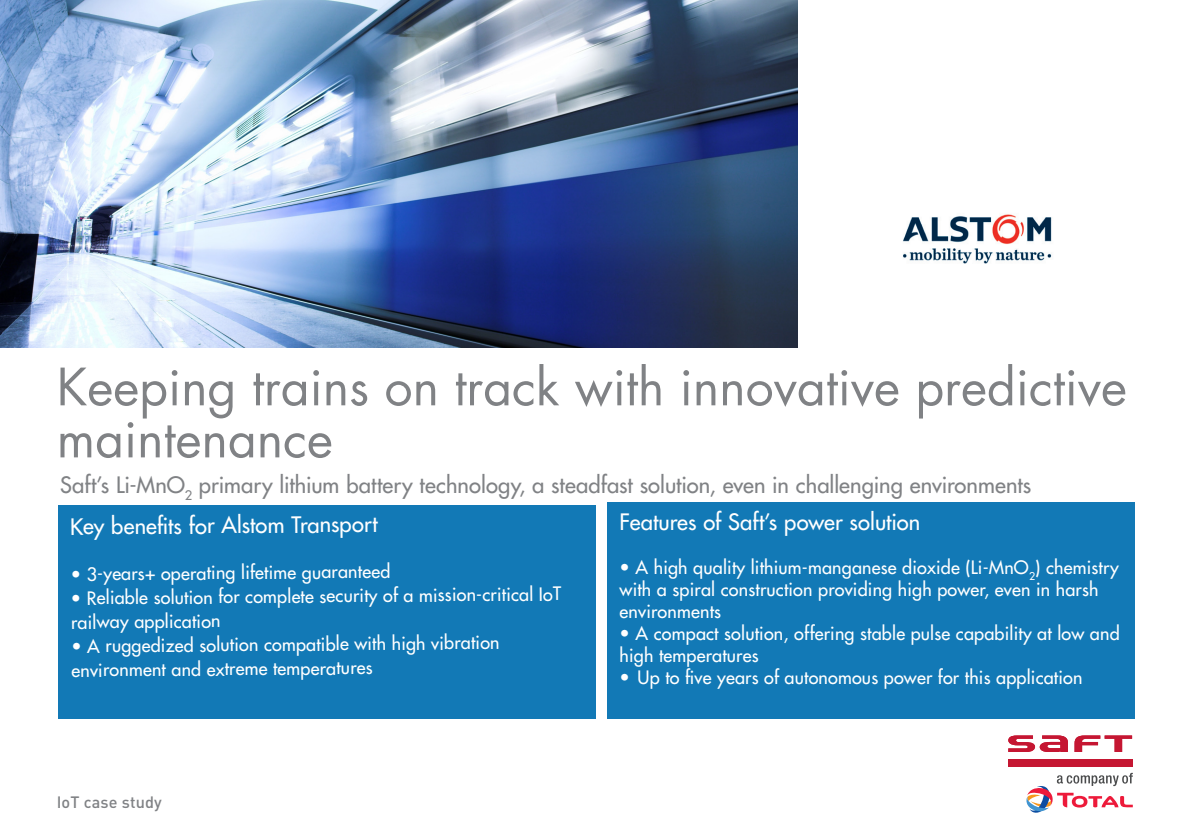
<style>
.page{position:relative;width:1191px;height:840px;background:#fff}
.page>*{position:absolute;margin:0;border:0;box-sizing:border-box;transform-origin:0 0}
.t1{font:50px/52px "Futura Std";color:#808285}
.TITRE_DOUBLE{font:500 22px "Futura Std";letter-spacing:.005em;color:#808285}
.TITRE_DOUBLE-2{font:500 22px "Futura Std";color:#fff}
.t2{font:500 18px/22px "Futura Std";letter-spacing:.01em;color:#fff}
.t3{font:500 16.2px "DINOT";letter-spacing:.01em;color:#808285}
</style>
<div class="page">
<div style="left:58px;top:505px;width:537px;height:213px;background:#1279b6"></div>
<div style="left:607px;top:502px;width:527px;height:216px;background:#1279b6"></div>
<svg style="left:1026px;top:772px;width:106px;height:40px"></svg>
<svg style="left:1074px;top:735px;width:58px;height:16px"></svg>
<svg style="left:1008px;top:735px;width:60px;height:16px"></svg>
<div style="left:1008px;top:759px;width:124px;height:7px;background:#c51632"></div>
<img style="left:0;top:0;width:797px;height:347px">
<img style="left:903px;top:214px;width:149px;height:50px">
<p class="t1" style="left:57px;top:361px;width:1071px">Keeping trains on track with innovative predictive maintenance</p>
<p class="TITRE_DOUBLE" style="left:60px;top:471px;width:972px">Saft’s Li-MnO<sub>2</sub> primary lithium battery technology, a steadfast solution, even in challenging environments</p>
<p class="TITRE_DOUBLE-2" style="left:70px;top:513px;width:309px;rotate:-1deg">Key benefi ts for Alstom Transport</p>
<p class="t2" style="left:71px;top:561px;width:321px">• 3-years+ operating lifetime guaranteed</p>
<p class="t2" style="left:71px;top:582px;width:492px;line-height:25.6px">• Reliable solution for complete security of a mission-critical IoT railway application</p>
<p class="t2" style="left:71px;top:631px;width:430px;line-height:24.6px">• A ruggedized solution compatible with high vibration environment and extreme temperatures</p>
<p class="TITRE_DOUBLE-2" style="left:619px;top:507px;width:302px">Features of Saft’s power solution</p>
<p class="t2" style="left:619px;top:556px;width:501px">• A high quality lithium-manganese dioxide (Li-MnO<sub>2</sub>) chemistry with a spiral construction providing high power, even in harsh environments</p>
<p class="t2" style="left:619px;top:622px;width:501px">• A compact solution, offering stable pulse capability at low and high temperatures</p>
<p class="t2" style="left:619px;top:666px;width:464px">• Up to five years of autonomous power for this application</p>
<p class="t3" style="left:57px;top:790px;width:107px">IoT case study</p>
</div>
